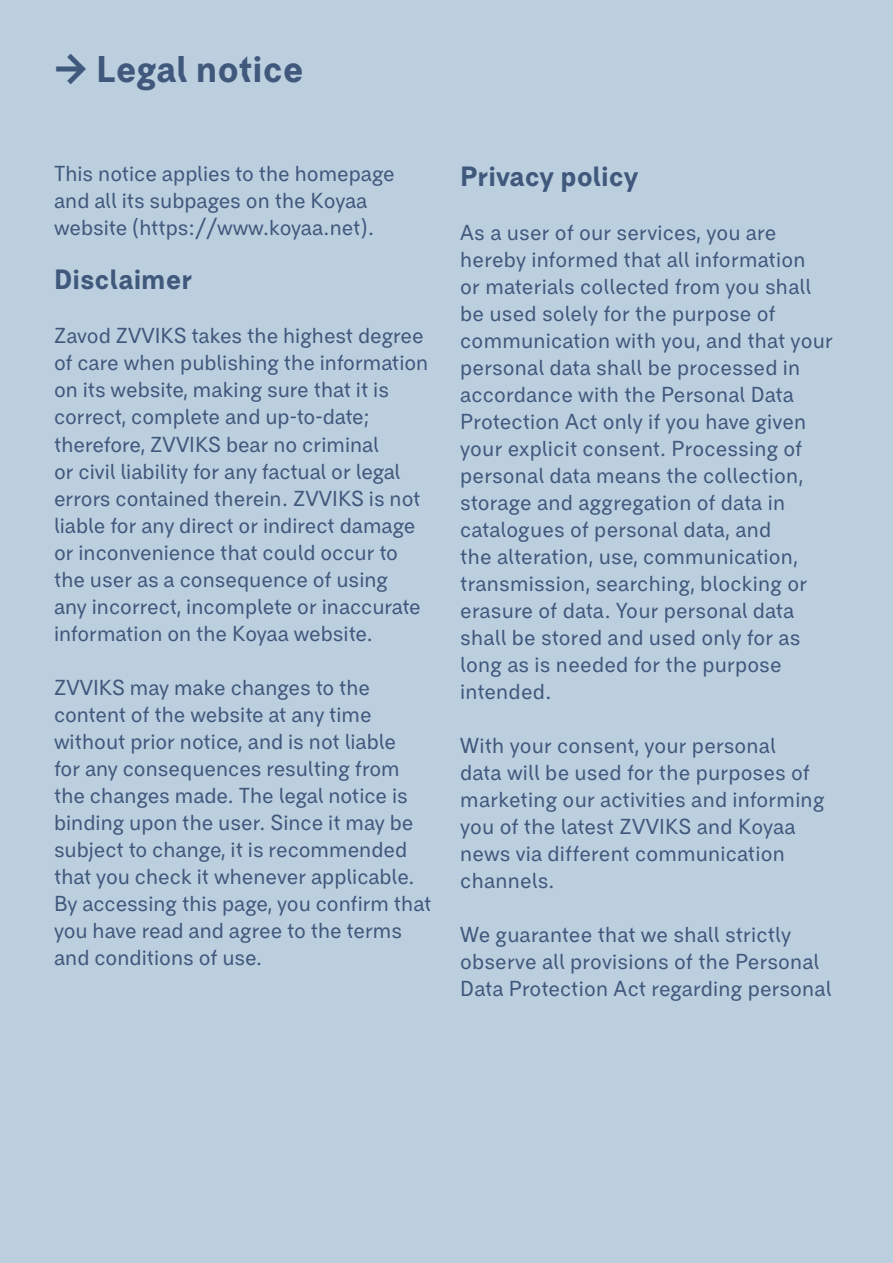
<style>
.page{position:relative;width:893px;height:1263px;background:#bccfdf}
.page>*{position:absolute;margin:0;border:0;box-sizing:border-box;transform-origin:0 0}
.t1{font:700 36px "BC Falster Grotesk RB";letter-spacing:-.005em;color:#40587c}
.t2{font:700 27px "BC Falster Grotesk RB";color:#40587c}
.t3{font:21px/27px "BC Falster Grotesk RB";color:#40587c}
</style>
<div class="page">
<h1 class="t1" style="left:54px;top:46px;width:251px">→ Legal notice</h1>
<p class="t3" style="left:54px;top:160px;width:342px">This notice applies to the homepage and all its subpages on the Koyaa website (https://www.koyaa.net).</p>
<p class="t2" style="left:54px;top:262px;width:140px">Disclaimer</p>
<p class="t3" style="left:54px;top:322px;width:376px">Zavod ZVVIKS takes the highest degree of care when publishing the information on its website, making sure that it is correct, complete and up-to-date; therefore, ZVVIKS bear no criminal<br>or civil liability for any factual or legal errors contained therein. ZVVIKS is not liable for any direct or indirect damage or inconvenience that could occur to the user as a consequence of using<br>any incorrect, incomplete or inaccurate information on the Koyaa website.</p>
<p class="t3" style="left:54px;top:673px;width:379px">ZVVIKS may make changes to the content of the website at any time without prior notice, and is not liable<br>for any consequences resulting from the changes made. The legal notice is binding upon the user. Since it may be subject to change, it is recommended that you check it whenever applicable.<br>By accessing this page, you confirm that you have read and agree to the terms and conditions of use.</p>
<p class="t2" style="left:460px;top:159px;width:180px">Privacy policy</p>
<p class="t3" style="left:460px;top:219px;width:374px">As a user of our services, you are hereby informed that all information<br>or materials collected from you shall be used solely for the purpose of communication with you, and that your personal data shall be processed in accordance with the Personal Data Protection Act only if you have given your explicit consent. Processing of personal data means the collection, storage and aggregation of data in catalogues of personal data, and<br>the alteration, use, communication, transmission, searching, blocking or erasure of data. Your personal data shall be stored and used only for as long as is needed for the purpose intended.</p>
<p class="t3" style="left:460px;top:732px;width:366px">With your consent, your personal<br>data will be used for the purposes of marketing our activities and informing you of the latest ZVVIKS and Koyaa news via different communication channels.</p>
<p class="t3" style="left:460px;top:921px;width:373px">We guarantee that we shall strictly observe all provisions of the Personal<br>Data Protection Act regarding personal</p>
</div>
